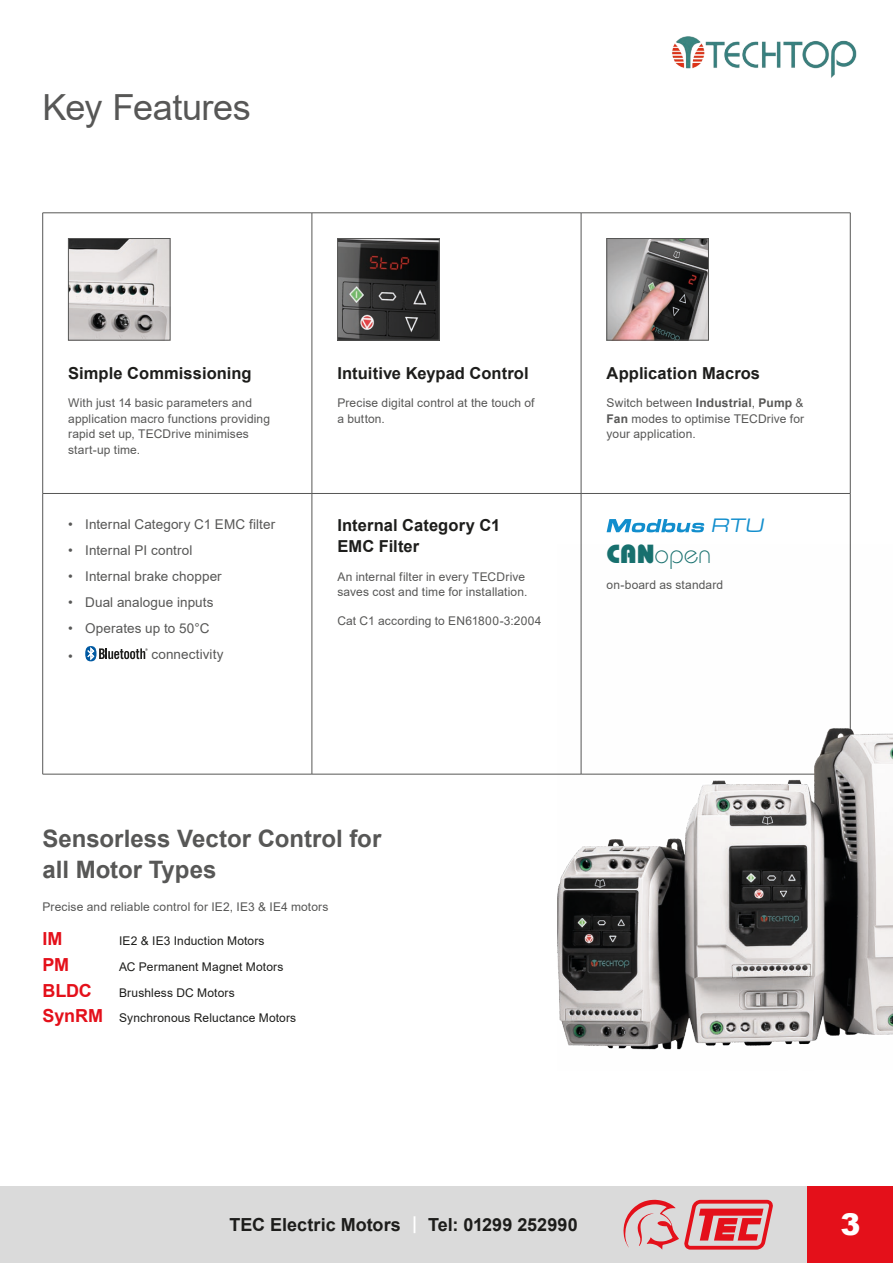
<style>
.page{position:relative;width:893px;height:1263px;background:#fff}
.page>*{position:absolute;margin:0;border:0;box-sizing:border-box;transform-origin:0 0}
.t1{font:36px "Arial";letter-spacing:-.015em;color:#575756}
.t2{font:900 30px "Arial";color:#fff}
.t3{font:300 26.25px "Bauhaus LT";color:#17706e}
.t4{font:700 24px/31.2px "Arial";color:#575756}
.t5{font:italic 22.65px "Metrostyle Extended";color:#128ecd}
.t6{font:700 18px "Arial";color:#1d1d1b}
.t7{font:700 18px "Arial";letter-spacing:-.01em;color:#e4101a}
.t8{font:700 16.5px/21.5px "Arial";letter-spacing:.005em;color:#1d1d1b}
.t9{font:13.5px/28.3px "Arial";letter-spacing:.01em;color:#575756}
.t10{font:12px/15.6px "Arial";letter-spacing:.01em;color:#575756}
.t11{font:12px/25.8px "Arial";letter-spacing:.01em;color:#1d1d1b}
.s1{font-weight:700}
.s2{font-weight:800}
.s3{font-weight:700;font-size:18px;color:#e4101a}
</style>
<div class="page">
<div style="left:0;top:1186px;width:893px;height:77px;background:#dadada"></div>
<img style="left:672px;top:36px;width:185px;height:42px">
<svg style="left:624px;top:1200px;width:149px;height:49px"></svg>
<div style="left:808px;top:1186px;width:85px;height:77px;background:#e4101a"></div>
<svg style="left:414px;top:1216px;width:1px;height:17px"></svg>
<hr style="left:43px;top:213px;width:269px;height:1px;background:#575756">
<hr style="left:42px;top:213px;width:1px;height:280px;background:#575756">
<hr style="left:312px;top:213px;width:269px;height:1px;background:#575756">
<hr style="left:312px;top:213px;width:1px;height:280px;background:#575756">
<hr style="left:581px;top:213px;width:269px;height:1px;background:#575756">
<hr style="left:581px;top:213px;width:1px;height:280px;background:#575756">
<hr style="left:850px;top:213px;width:1px;height:280px;background:#575756">
<hr style="left:43px;top:493px;width:269px;height:1px;background:#575756">
<hr style="left:42px;top:494px;width:1px;height:280px;background:#575756">
<hr style="left:312px;top:493px;width:269px;height:1px;background:#575756">
<hr style="left:312px;top:494px;width:1px;height:280px;background:#575756">
<hr style="left:581px;top:493px;width:269px;height:1px;background:#575756">
<hr style="left:581px;top:494px;width:1px;height:280px;background:#575756">
<hr style="left:850px;top:494px;width:1px;height:280px;background:#575756">
<hr style="left:43px;top:774px;width:269px;height:1px;background:#575756">
<hr style="left:312px;top:774px;width:269px;height:1px;background:#575756">
<img style="left:70px;top:240px;width:98px;height:98px">
<div style="left:68px;top:238px;width:102px;height:102px;border:1px solid #575756"></div>
<img style="left:339px;top:240px;width:98px;height:98px">
<div style="left:337px;top:238px;width:102px;height:102px;border:1px solid #575756"></div>
<img style="left:609px;top:240px;width:98px;height:98px">
<div style="left:607px;top:238px;width:102px;height:102px;border:1px solid #575756"></div>
<svg style="left:85px;top:646px;width:63px;height:15px"></svg>
<svg style="left:607px;top:519px;width:97px;height:13px"></svg>
<img style="left:557px;top:545px;width:336px;height:505px">
<h1 class="t1" style="left:43px;top:82px;width:210px">Key Features</h1>
<h3 class="t8" style="left:68px;top:362px;width:185px">Simple Commissioning</h3>
<p class="t10" style="left:68px;top:395px;width:203px">With just 14 basic parameters and application macro functions providing rapid set up, TECDrive minimises start‑up time.</p>
<p class="t9" style="left:68px;top:510px;width:208px">• Internal Category C1 EMC filter</p>
<p class="t9" style="left:68px;top:536px;width:126px">• Internal PI control</p>
<p class="t9" style="left:68px;top:562px;width:155px">• Internal brake chopper</p>
<p class="t9" style="left:68px;top:588px;width:147px">• Dual analogue inputs</p>
<p class="t9" style="left:68px;top:614px;width:143px">• Operates up to 50°C •</p>
<p class="t9" style="left:151px;top:640px;width:74px">connectivity</p>
<h3 class="t8" style="left:337px;top:362px;width:193px">Intuitive Keypad Control</h3>
<p class="t10" style="left:337px;top:395px;width:199px">Precise digital control at the touch of a button.</p>
<h3 class="t8" style="left:337px;top:515px;width:164px">Internal Category C1<br>EMC Filter</h3>
<p class="t10" style="left:337px;top:569px;width:192px">An internal filter in every TECDrive saves cost and time for installation.</p>
<p class="t10" style="left:337px;top:613px;width:206px">Cat C1 according to EN61800-3:2004</p>
<h3 class="t8" style="left:607px;top:362px;width:155px">Application Macros</h3>
<p class="t10" style="left:607px;top:395px;width:199px;text-align:justify">Switch between <span class="s1">Industrial</span>, <span class="s1">Pump</span> &amp; <span class="s1">Fan</span> modes to optimise TECDrive for your application.</p>
<h3 class="t5" style="left:711px;top:514px;width:58px">RTU</h3>
<h3 class="t3" style="left:607px;top:539px;width:106px"><span class="s2">CAN</span>open</h3>
<p class="t10" style="left:607px;top:577px;width:118px">on-board as standard</p>
<h3 class="t4" style="left:43px;top:823px;width:340px">Sensorless Vector Control for all Motor Types</h3>
<p class="t10" style="left:43px;top:898px;width:287px">Precise and reliable control for IE2, IE3 &amp; IE4 motors</p>
<h3 class="t7" style="left:43px;top:926px;width:22px">IM</h3>
<p class="t11" style="left:119px;top:928px;width:147px">IE2 &amp; IE3 Induction Motors</p>
<h3 class="t7" style="left:43px;top:952px;width:28px">PM</h3>
<p class="t11" style="left:119px;top:953px;width:166px">AC Permanent Magnet Motors</p>
<h3 class="t7" style="left:43px;top:977px;width:51px">BLDC</h3>
<p class="t11" style="left:43px;top:979px;width:255px;text-indent:77px">Brushless DC Motors<br><span class="s3">SynRM</span> Synchronous Reluctance Motors</p>
<h3 class="t6" style="left:229px;top:1212px;width:173px">TEC Electric Motors</h3>
<h3 class="t6" style="left:428px;top:1212px;width:151px">Tel: 01299 252990</h3>
<h2 class="t2" style="left:840px;top:1203px;width:22px">3</h2>
</div>
